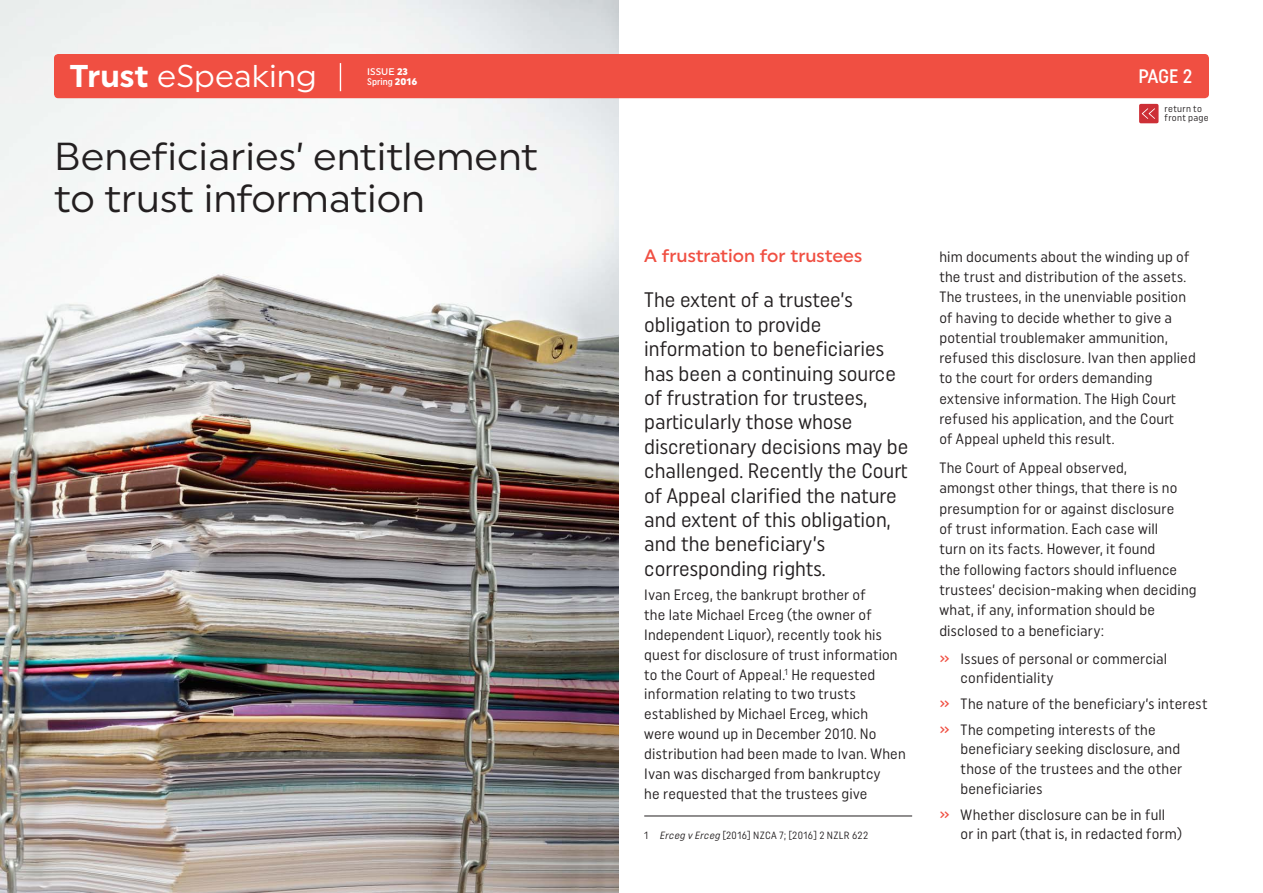
<style>
.page{position:relative;width:1263px;height:893px;background:#fff}
.page>*{position:absolute;margin:0;border:0;box-sizing:border-box;transform-origin:0 0}
.t1{font:39px/42.5px "Uniform";color:#231f20}
.t2{font:31.5px "Uniform";color:#fff}
.t3{font:21px/24.5px "Uniform Condensed";color:#231f20}
.t4{font:500 19.5px "Uniform Condensed";color:#fff}
.t5{font:500 18px "Uniform";color:#f04f42}
.t6{font:15px/20.2px "Uniform Condensed";letter-spacing:.01em;color:#231f20}
.t7{font:10.5px "Uniform Condensed";letter-spacing:.035em;color:#231f20}
.t8{font:9.6px/9px "Uniform Condensed";letter-spacing:.03em;color:#231f20}
.t9{font:500 9.6px "Uniform Condensed";color:#fff}
.t10{font:500 9.6px "Uniform";color:#fff}
.s1{font-weight:700}
.s2{font-weight:900}
.s3{font-family:"Uniform";font-weight:900}
.s4{font-style:italic}
.s5{font-weight:500;color:#f04f42}
</style>
<div class="page">
<img style="left:0;top:0;width:619px;height:893px">
<div style="left:54px;top:54px;width:1155px;height:44px;background:#f04f42;border-radius:4px"></div>
<svg style="left:340px;top:63px;width:1px;height:28px"></svg>
<hr style="left:644px;top:816px;width:268px;height:1px;background:#231f20">
<div style="left:1139px;top:104px;width:19px;height:19px;background:#cd2f36;border-radius:2px"></div>
<svg style="left:1142px;top:108px;width:13px;height:11px"></svg>
<h2 class="t2" style="left:70px;top:57px;width:249px"><span class="s1">Trust</span> eSpeaking</h2>
<p class="t10" style="left:367px;top:65px;width:42px">ISSUE <span class="s2">23</span></p>
<p class="t9" style="left:367px;top:76px;width:52px">Spring <span class="s3">2016</span></p>
<h1 class="t1" style="left:54px;top:134px;width:485px">Beneficiaries’ entitlement to trust information</h1>
<h3 class="t4" style="left:1138px;top:64px;width:55px">PAGE 2</h3>
<p class="t8" style="left:1164px;top:104px;width:46px">return to front page</p>
<p class="t5" style="left:644px;top:245px;width:220px">A frustration for trustees</p>
<p class="t3" style="left:644px;top:287px;width:266px">The extent of a trustee’s obligation to provide information to beneficiaries has been a continuing source of frustration for trustees, particularly those whose discretionary decisions may be challenged. Recently the Court of Appeal clarified the nature and extent of this obligation, and the beneficiary’s corresponding rights.</p>
<p class="t6" style="left:644px;top:584px;width:263px">Ivan Erceg, the bankrupt brother of<br>the late Michael Erceg (the owner of Independent Liquor), recently took his quest for disclosure of trust information to the Court of Appeal.<sup>1</sup> He requested information relating to two trusts established by Michael Erceg, which<br>were wound up in December 2010. No distribution had been made to Ivan. When Ivan was discharged from bankruptcy<br>he requested that the trustees give</p>
<p class="t7" style="left:644px;top:829px;width:225px">1 <span class="s4">Erceg v Erceg</span> [2016] NZCA 7; [2016] 2 NZLR 622</p>
<p class="t6" style="left:939px;top:246px;width:258px">him documents about the winding up of the trust and distribution of the assets.<br>The trustees, in the unenviable position of having to decide whether to give a potential troublemaker ammunition, refused this disclosure. Ivan then applied to the court for orders demanding extensive information. The High Court refused his application, and the Court<br>of Appeal upheld this result.</p>
<p class="t6" style="left:939px;top:457px;width:259px">The Court of Appeal observed,<br>amongst other things, that there is no presumption for or against disclosure<br>of trust information. Each case will<br>turn on its facts. However, it found<br>the following factors should influence trustees’ decision-making when deciding what, if any, information should be disclosed to a beneficiary:</p>
<p class="t6" style="left:961px;top:648px;width:208px;line-height:19.5px;text-indent:-21px"><span class="s5">»</span> Issues of personal or commercial confidentiality</p>
<p class="t6" style="left:939px;top:690px;width:270px;line-height:26px"><span class="s5">»</span> The nature of the beneficiary’s interest <span class="s5">»</span> The competing interests of the</p>
<p class="t6" style="left:961px;top:739px;width:223px;line-height:19.5px">beneficiary seeking disclosure, and those of the trustees and the other beneficiaries</p>
<p class="t6" style="left:961px;top:804px;width:223px;line-height:19.5px;text-indent:-21px"><span class="s5">»</span> Whether disclosure can be in full<br>or in part (that is, in redacted form)</p>
</div>
